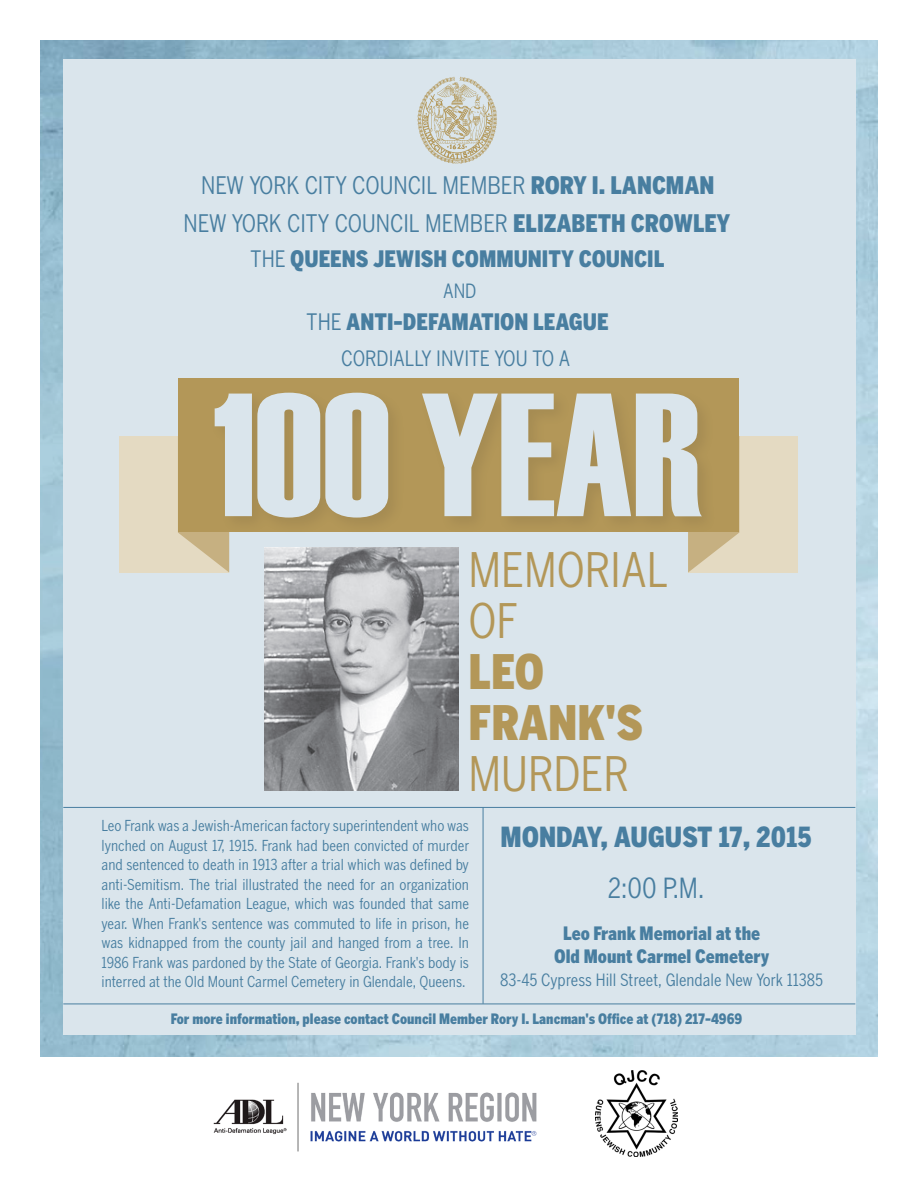
<style>
.page{position:relative;width:918px;height:1188px;background:#fff}
.page>*{position:absolute;margin:0;border:0;box-sizing:border-box;transform-origin:0 0}
.t1{font:175.2px "Haettenschweiler";color:#dae5ec}
.t2{font:condensed 47.25px "Benton Gothic";color:#b39758}
.t3{font:900 condensed 47.25px "Benton Gothic";color:#b39758}
.t4{font:900 condensed 27.6px "Benton Gothic";color:#487ea0}
.t5{font:condensed 27.6px "Benton Gothic";color:#487ea0}
.t6{font:condensed 24px "Benton Gothic";color:#487ea0}
.t7{font:900 condensed 22.5px "Benton Gothic";color:#487ea0}
.t8{font:condensed 21px "Benton Gothic";color:#487ea0}
.t9{font:condensed 19.5px "Benton Gothic";color:#487ea0}
.t10{font:900 condensed 18.3px "Benton Gothic";color:#487ea0}
.t11{font:condensed 16.8px "Benton Gothic";color:#487ea0}
.t12{font:condensed 15px/19.5px "Benton Gothic";color:#487ea0;text-align:justify}
.t13{font:900 condensed 14.25px "Benton Gothic";color:#487ea0}
.s1{font-weight:900}
.s2{font-weight:400}
</style>
<div class="page">
<img style="left:41px;top:40px;width:837px;height:1016px">
<div style="left:63px;top:59px;width:792px;height:976px;background:#dae5ec"></div>
<img style="left:417px;top:76px;width:80px;height:88px">
<img style="left:596px;top:1071px;width:81px;height:86px">
<img style="left:213px;top:1082px;width:324px;height:70px">
<img style="left:264px;top:548px;width:195px;height:243px">
<div style="left:688px;top:436px;width:110px;height:137px;background:#e4dac2"></div>
<svg style="left:688px;top:532px;width:51px;height:41px"></svg>
<div style="left:120px;top:436px;width:109px;height:137px;background:#e4dac2"></div>
<svg style="left:178px;top:436px;width:51px;height:136px"></svg>
<div style="left:179px;top:378px;width:560px;height:154px;background:#b39758"></div>
<div style="left:210px;top:389px;width:509px;height:147px;background:#ab9054"></div>
<hr style="left:63px;top:807px;width:792px;height:1px;background:#487ea0">
<hr style="left:63px;top:1004px;width:792px;height:1px;background:#487ea0">
<hr style="left:483px;top:807px;width:1px;height:197px;background:#487ea0">
<p class="t6" style="left:201px;top:171px;width:515px">NEW YORK CITY COUNCIL MEMBER <span class="s1">RORY I. LANCMAN</span></p>
<p class="t6" style="left:184px;top:209px;width:548px">NEW YORK CITY COUNCIL MEMBER <span class="s1">ELIZABETH CROWLEY</span></p>
<p class="t7" style="left:251px;top:244px;width:415px"><span class="s2">THE</span> QUEENS JEWISH COMMUNITY COUNCIL</p>
<p class="t9" style="left:443px;top:280px;width:35px">AND</p>
<p class="t7" style="left:307px;top:307px;width:304px"><span class="s2">THE</span> ANTI-DEFAMATION LEAGUE</p>
<p class="t8" style="left:341px;top:346px;width:231px">CORDIALLY INVITE YOU TO A</p>
<p class="t1" style="left:211px;top:355px;width:493px">100 YEAR</p>
<p class="t2" style="left:469px;top:542px;width:201px">MEMORIAL</p>
<p class="t2" style="left:469px;top:593px;width:51px">OF</p>
<p class="t3" style="left:469px;top:641px;width:77px">LEO</p>
<p class="t3" style="left:469px;top:692px;width:176px">FRANK'S</p>
<p class="t2" style="left:469px;top:746px;width:162px">MURDER</p>
<p class="t12" style="left:102px;top:816px;width:369px">Leo Frank was a Jewish-American factory superintendent who was lynched on August 17, 1915. Frank had been convicted of murder and sentenced to death in 1913 after a trial which was defined by anti-Semitism. The trial illustrated the need for an organization like the Anti-Defamation League, which was founded that same year. When Frank's sentence was commuted to life in prison, he was kidnapped from the county jail and hanged from a tree. In 1986 Frank was pardoned by the State of Georgia. Frank's body is interred at the Old Mount Carmel Cemetery in Glendale, Queens.</p>
<p class="t4" style="left:501px;top:819px;width:313px">MONDAY, AUGUST 17, 2015</p>
<p class="t5" style="left:608px;top:872px;width:98px">2:00 P.M.</p>
<p class="t10" style="left:563px;top:922px;width:199px">Leo Frank Memorial at the</p>
<p class="t10" style="left:554px;top:945px;width:217px">Old Mount Carmel Cemetery</p>
<p class="t11" style="left:500px;top:970px;width:324px">83-45 Cypress Hill Street, Glendale New York 11385</p>
<p class="t13" style="left:171px;top:1010px;width:573px">For more information, please contact Council Member Rory I. Lancman's Office at (718) 217-4969</p>
</div>
